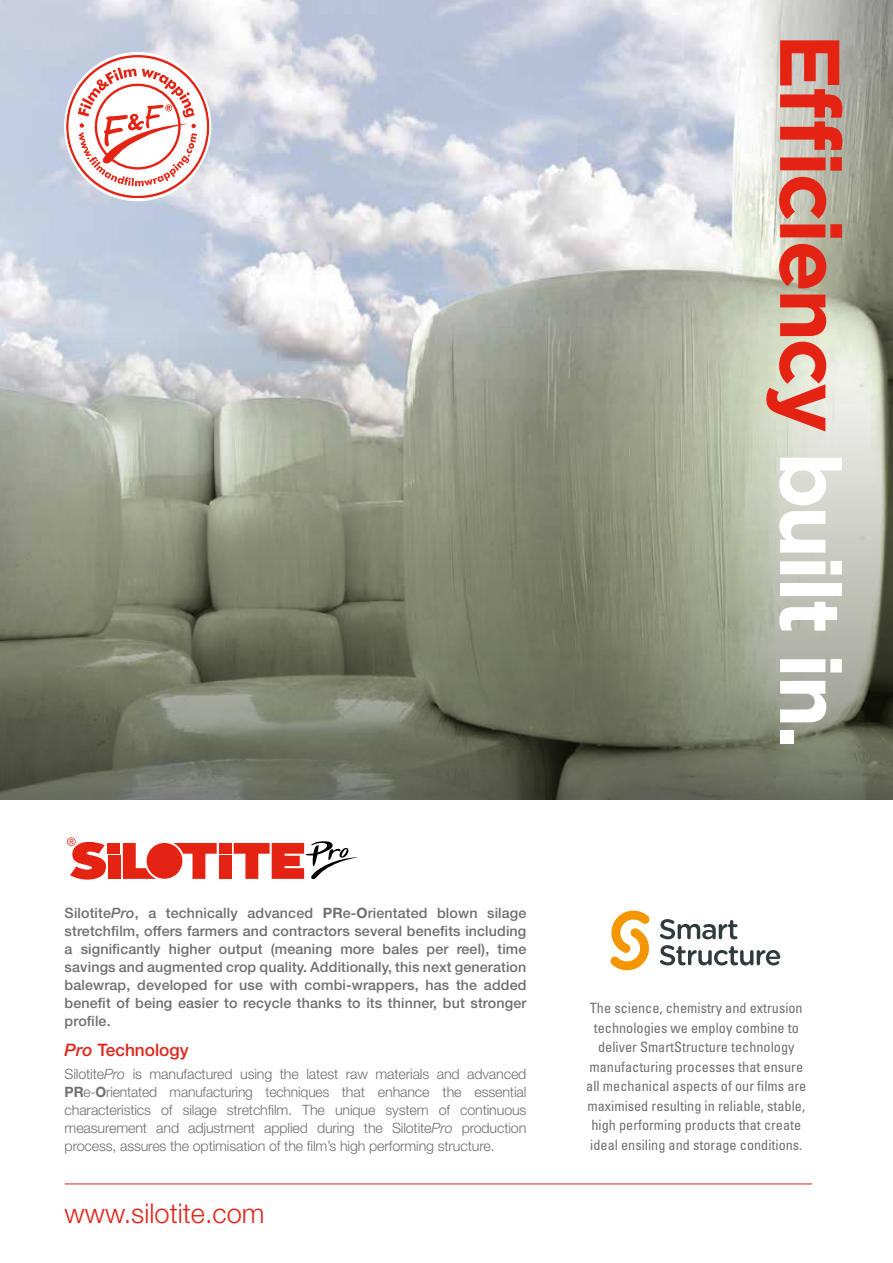
<style>
.page{position:relative;width:893px;height:1263px;background:#fff}
.page>*{position:absolute;margin:0;border:0;box-sizing:border-box;transform-origin:0 0}
.t1{font:700 84.6px "Gotham";letter-spacing:-.04em;color:#e42313}
.t2{font:300 27.3px "Helvetica Neue LT";color:#e1251b}
.t3{font:500 17.25px "Helvetica Neue LT";color:#e1251b}
.t4{font:500 14.25px/18px "Helvetica Neue LT";letter-spacing:.01em;color:#706f6f;text-align:justify}
.t5{font:300 14.25px/18px "Helvetica Neue LT";letter-spacing:-.01em;color:#706f6f;text-align:justify}
.t6{font:condensed 14.25px/19.5px "Univers";color:#706f6f;text-align:center}
.s1{color:#fff}
.s2{font-style:italic}
.s3{font-weight:700}
</style>
<div class="page">
<img style="left:0;top:0;width:893px;height:321px">
<svg style="left:0;top:321px;width:893px;height:478px;background:#919583"></svg>
<div style="left:219px;top:843px;width:13px;height:11px;background:#e42313"></div>
<div style="left:219px;top:856px;width:13px;height:23px;background:#e42313"></div>
<div style="left:108px;top:843px;width:12px;height:11px;background:#e42313"></div>
<div style="left:108px;top:856px;width:12px;height:23px;background:#e42313"></div>
<svg style="left:173px;top:843px;width:44px;height:36px"></svg>
<svg style="left:123px;top:843px;width:33px;height:36px"></svg>
<div style="left:147px;top:843px;width:35px;height:36px;background:#e42313;border-radius:50%"></div>
<svg style="left:234px;top:841px;width:124px;height:39px"></svg>
<svg style="left:67px;top:837px;width:39px;height:43px"></svg>
<hr style="left:65px;top:1183px;width:747px;height:1px;background:#e1251b">
<svg style="left:66px;top:54px;width:143px;height:145px"></svg>
<svg style="left:660px;top:919px;width:77px;height:20px"></svg>
<svg style="left:660px;top:945px;width:120px;height:20px"></svg>
<svg style="left:610px;top:910px;width:40px;height:60px"></svg>
<h1 class="t1" style="left:866px;top:33px;width:717px;rotate:90deg">Efficiency <span class="s1">built in.</span></h1>
<p class="t4" style="left:65px;top:903px;width:463px">Silotite<span class="s2">Pro</span>, a technically advanced <span class="s3">PR</span>e-<span class="s3">O</span>rientated blown silage stretchfilm, offers farmers and contractors several benefits including a significantly higher output (meaning more bales per reel), time savings and augmented crop quality. Additionally, this next generation balewrap, developed for use with combi-wrappers, has the added benefit of being easier to recycle thanks to its thinner, but stronger profile.</p>
<p class="t3" style="left:65px;top:1040px;width:126px"><span class="s2">Pro</span> Technology</p>
<p class="t5" style="left:65px;top:1064px;width:463px">Silotite<span class="s2">Pro</span> is manufactured using the latest raw materials and advanced <span class="s3">PR</span>e-<span class="s3">O</span>rientated manufacturing techniques that enhance the essential characteristics of silage stretchfilm. The unique system of continuous measurement and adjustment applied during the Silotite<span class="s2">Pro</span> production process, assures the optimisation of the film’s high performing structure.</p>
<h2 class="t2" style="left:65px;top:1196px;width:201px">www.silotite.com</h2>
<p class="t6" style="left:586px;top:998px;width:222px">The science, chemistry and extrusion technologies we employ combine to deliver SmartStructure technology manufacturing processes that ensure all mechanical aspects of our films are maximised resulting in reliable, stable, high performing products that create ideal ensiling and storage conditions.</p>
</div>
